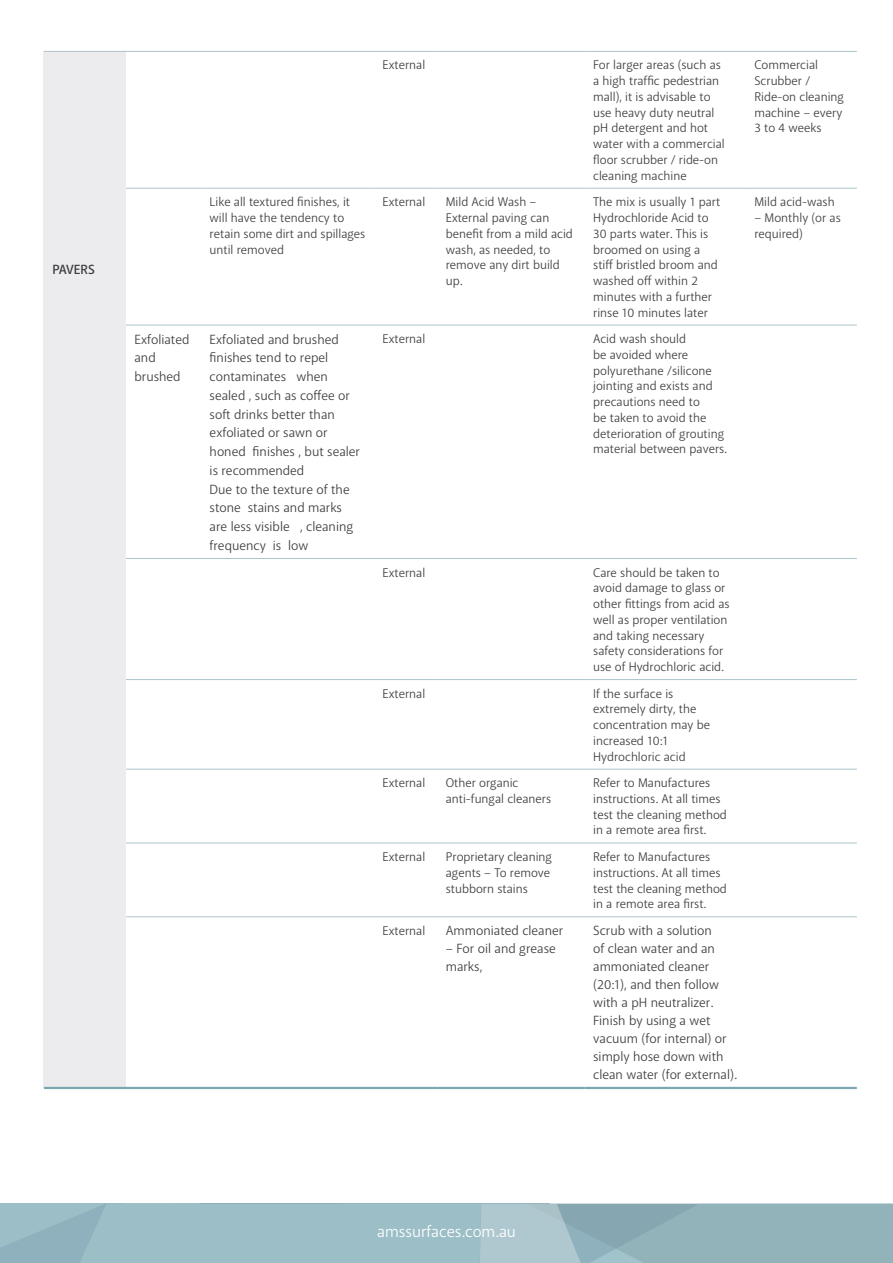
<style>
.page{position:relative;width:893px;height:1263px;background:#fff}
.page>*{position:absolute;margin:0;border:0;box-sizing:border-box;transform-origin:0 0}
.t1{font:16.5px "Akagi Pro";color:#fff}
.Body_Black{font:13.5px/18.8px "Akagi Pro";color:#3e3e3f}
.Body_Black-2{font:600 13.5px "Akagi Pro";color:#3e3e3f}
.Body_Black-3{font:12.75px/15.8px "Akagi Pro";color:#3e3e3f}
</style>
<div class="page">
<svg style="left:0;top:1204px;width:893px;height:59px;background:#98b9c2"></svg>
<div style="left:44px;top:51px;width:82px;height:1037px;background:#ececee"></div>
<hr style="left:44px;top:51px;width:82px;height:1px;background:#adc4cb">
<hr style="left:126px;top:51px;width:75px;height:1px;background:#adc4cb">
<hr style="left:201px;top:51px;width:173px;height:1px;background:#adc4cb">
<hr style="left:374px;top:51px;width:63px;height:1px;background:#adc4cb">
<hr style="left:437px;top:51px;width:148px;height:1px;background:#adc4cb">
<hr style="left:585px;top:51px;width:161px;height:1px;background:#adc4cb">
<hr style="left:746px;top:51px;width:111px;height:1px;background:#adc4cb">
<hr style="left:126px;top:188px;width:75px;height:1px;background:#adc4cb">
<hr style="left:201px;top:188px;width:173px;height:1px;background:#adc4cb">
<hr style="left:374px;top:188px;width:63px;height:1px;background:#adc4cb">
<hr style="left:437px;top:188px;width:148px;height:1px;background:#adc4cb">
<hr style="left:585px;top:188px;width:161px;height:1px;background:#adc4cb">
<hr style="left:746px;top:188px;width:111px;height:1px;background:#adc4cb">
<hr style="left:126px;top:325px;width:75px;height:1px;background:#adc4cb">
<hr style="left:201px;top:325px;width:173px;height:1px;background:#adc4cb">
<hr style="left:374px;top:325px;width:63px;height:1px;background:#adc4cb">
<hr style="left:437px;top:325px;width:148px;height:1px;background:#adc4cb">
<hr style="left:585px;top:325px;width:161px;height:1px;background:#adc4cb">
<hr style="left:746px;top:325px;width:111px;height:1px;background:#adc4cb">
<hr style="left:126px;top:558px;width:75px;height:1px;background:#adc4cb">
<hr style="left:201px;top:558px;width:173px;height:1px;background:#adc4cb">
<hr style="left:374px;top:558px;width:63px;height:1px;background:#adc4cb">
<hr style="left:437px;top:558px;width:148px;height:1px;background:#adc4cb">
<hr style="left:585px;top:558px;width:161px;height:1px;background:#adc4cb">
<hr style="left:746px;top:558px;width:111px;height:1px;background:#adc4cb">
<hr style="left:126px;top:679px;width:75px;height:1px;background:#adc4cb">
<hr style="left:201px;top:679px;width:173px;height:1px;background:#adc4cb">
<hr style="left:374px;top:679px;width:63px;height:1px;background:#adc4cb">
<hr style="left:437px;top:679px;width:148px;height:1px;background:#adc4cb">
<hr style="left:585px;top:679px;width:161px;height:1px;background:#adc4cb">
<hr style="left:746px;top:679px;width:111px;height:1px;background:#adc4cb">
<hr style="left:126px;top:769px;width:75px;height:1px;background:#adc4cb">
<hr style="left:201px;top:769px;width:173px;height:1px;background:#adc4cb">
<hr style="left:374px;top:769px;width:63px;height:1px;background:#adc4cb">
<hr style="left:437px;top:769px;width:148px;height:1px;background:#adc4cb">
<hr style="left:585px;top:769px;width:161px;height:1px;background:#adc4cb">
<hr style="left:746px;top:769px;width:111px;height:1px;background:#adc4cb">
<hr style="left:126px;top:843px;width:75px;height:1px;background:#adc4cb">
<hr style="left:201px;top:843px;width:173px;height:1px;background:#adc4cb">
<hr style="left:374px;top:843px;width:63px;height:1px;background:#adc4cb">
<hr style="left:437px;top:843px;width:148px;height:1px;background:#adc4cb">
<hr style="left:585px;top:843px;width:161px;height:1px;background:#adc4cb">
<hr style="left:746px;top:843px;width:111px;height:1px;background:#adc4cb">
<hr style="left:126px;top:916px;width:75px;height:1px;background:#adc4cb">
<hr style="left:201px;top:916px;width:173px;height:1px;background:#adc4cb">
<hr style="left:374px;top:916px;width:63px;height:1px;background:#adc4cb">
<hr style="left:437px;top:916px;width:148px;height:1px;background:#adc4cb">
<hr style="left:585px;top:916px;width:161px;height:1px;background:#adc4cb">
<hr style="left:746px;top:916px;width:111px;height:1px;background:#adc4cb">
<hr style="left:44px;top:1087px;width:82px;height:2px;background:#7ca7b1">
<hr style="left:126px;top:1087px;width:75px;height:2px;background:#7ca7b1">
<hr style="left:201px;top:1087px;width:173px;height:2px;background:#7ca7b1">
<hr style="left:374px;top:1087px;width:63px;height:2px;background:#7ca7b1">
<hr style="left:437px;top:1087px;width:148px;height:2px;background:#7ca7b1">
<hr style="left:585px;top:1087px;width:161px;height:2px;background:#7ca7b1">
<hr style="left:746px;top:1087px;width:111px;height:2px;background:#7ca7b1">
<p class="Body_Black-2" style="left:52px;top:261px;width:44px">PAVERS</p>
<p class="Body_Black-3" style="left:383px;top:57px;width:44px">External</p>
<p class="Body_Black-3" style="left:593px;top:57px;width:133px">For larger areas (such as a high traffic pedestrian mall), it is advisable to use heavy duty neutral pH detergent and hot water with a commercial floor scrubber / ride-on cleaning machine</p>
<p class="Body_Black-3" style="left:754px;top:57px;width:91px">Commercial<br>Scrubber /<br>Ride-on cleaning machine – every<br>3 to 4 weeks</p>
<p class="Body_Black-3" style="left:210px;top:194px;width:157px">Like all textured finishes, it will have the tendency to retain some dirt and spillages until removed</p>
<p class="Body_Black-3" style="left:383px;top:194px;width:44px">External</p>
<p class="Body_Black-3" style="left:446px;top:194px;width:129px">Mild Acid Wash –<br>External paving can benefit from a mild acid wash, as needed, to remove any dirt build up.</p>
<p class="Body_Black-3" style="left:593px;top:194px;width:129px">The mix is usually 1 part<br>Hydrochloride Acid to<br>30 parts water. This is broomed on using a stiff bristled broom and washed off within 2 minutes with a further rinse 10 minutes later</p>
<p class="Body_Black-3" style="left:754px;top:194px;width:82px">Mild acid-wash</p>
<p class="Body_Black-3" style="left:754px;top:210px;width:88px">– Monthly (or as required)</p>
<p class="Body_Black" style="left:135px;top:330px;width:56px">Exfoliated and brushed</p>
<p class="Body_Black" style="left:210px;top:330px;width:152px">Exfoliated and brushed finishes tend to repel contaminates when sealed , such as coffee or soft drinks better than exfoliated or sawn or honed finishes , but sealer is recommended<br>Due to the texture of the stone stains and marks are less visible , cleaning frequency is low</p>
<p class="Body_Black-3" style="left:383px;top:331px;width:44px">External</p>
<p class="Body_Black-3" style="left:593px;top:331px;width:135px">Acid wash should<br>be avoided where polyurethane /silicone jointing and exists and precautions need to<br>be taken to avoid the deterioration of grouting material between pavers.</p>
<p class="Body_Black-3" style="left:383px;top:564px;width:44px">External</p>
<p class="Body_Black-3" style="left:593px;top:564px;width:138px">Care should be taken to avoid damage to glass or other fittings from acid as well as proper ventilation and taking necessary safety considerations for use of Hydrochloric acid.</p>
<p class="Body_Black-3" style="left:383px;top:686px;width:44px">External</p>
<p class="Body_Black-3" style="left:593px;top:686px;width:118px">If the surface is extremely dirty, the concentration may be increased 10:1<br>Hydrochloric acid</p>
<p class="Body_Black-3" style="left:383px;top:775px;width:44px">External</p>
<p class="Body_Black-3" style="left:446px;top:775px;width:107px">Other organic anti-fungal cleaners</p>
<p class="Body_Black-3" style="left:593px;top:775px;width:135px">Refer to Manufactures instructions. At all times test the cleaning method in a remote area first.</p>
<p class="Body_Black-3" style="left:383px;top:849px;width:44px">External</p>
<p class="Body_Black-3" style="left:446px;top:849px;width:108px">Proprietary cleaning agents – To remove stubborn stains</p>
<p class="Body_Black-3" style="left:593px;top:849px;width:135px">Refer to Manufactures instructions. At all times test the cleaning method in a remote area first.</p>
<p class="Body_Black-3" style="left:383px;top:923px;width:44px">External</p>
<p class="Body_Black" style="left:446px;top:922px;width:119px">Ammoniated cleaner</p>
<p class="Body_Black" style="left:446px;top:940px;width:112px;line-height:18px">– For oil and grease marks,</p>
<p class="Body_Black" style="left:593px;top:922px;width:145px;line-height:18px">Scrub with a solution<br>of clean water and an ammoniated cleaner (20:1), and then follow with a pH neutralizer.<br>Finish by using a wet vacuum (for internal) or simply hose down with clean water (for external).</p>
<p class="t1" style="left:377px;top:1221px;width:140px">amssurfaces.com.au</p>
</div>
